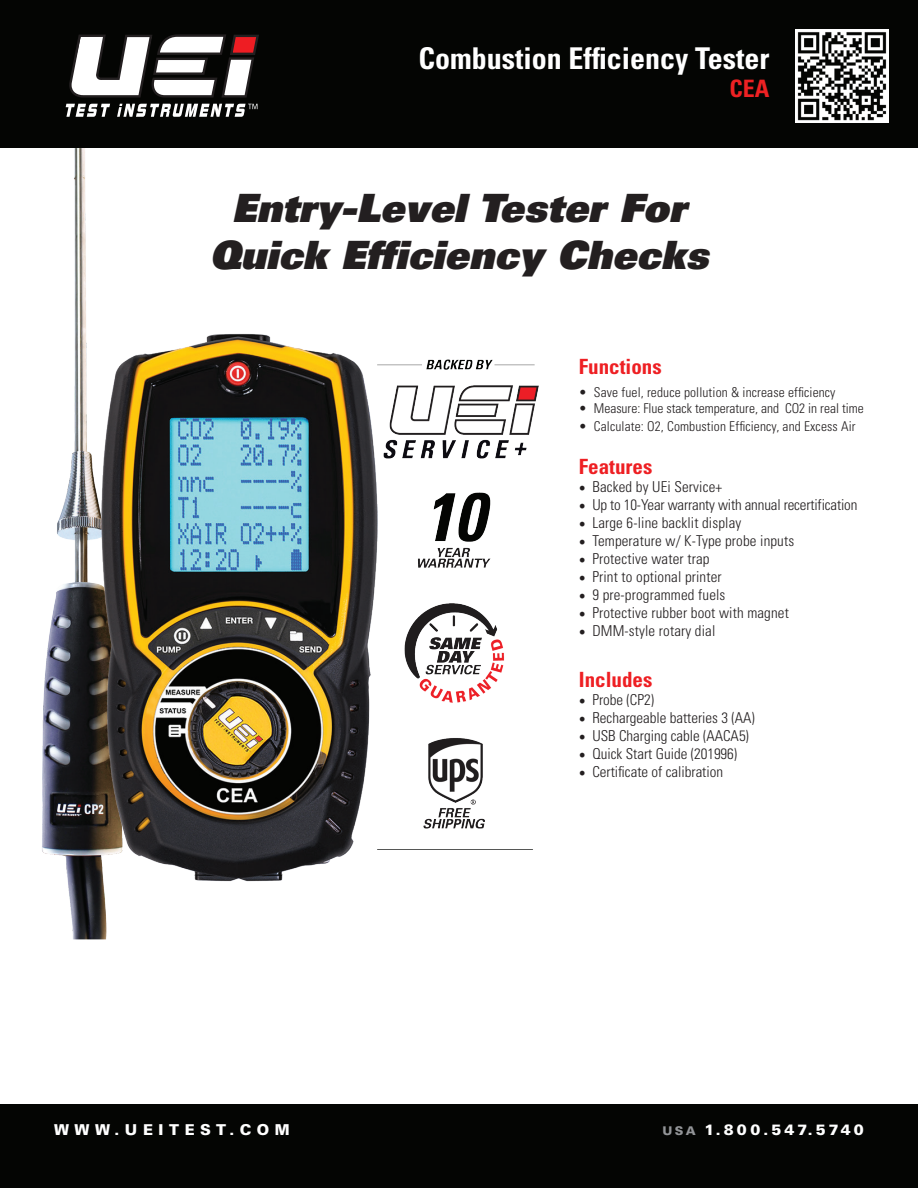
<style>
.page{position:relative;width:918px;height:1188px;background:#fff}
.page>*{position:absolute;margin:0;border:0;box-sizing:border-box;transform-origin:0 0}
.t1{font:39px/46.8px "Univers LT Std X Black Obl";color:#231f20;text-align:center}
.t2{font:700 condensed 30px "Univers LT Std";color:#fff}
.t3{font:700 condensed 24px "Univers LT Std";color:#ee2123}
.t4{font:700 condensed 21px "Univers LT Std";color:#ee1f23}
.t5{font:300 condensed 15px "Univers LT Std";letter-spacing:.01em;color:#231f20}
.t6{font:300 condensed 15px "Univers LT Std";letter-spacing:-.01em;color:#231f20}
.t7{font:900 15px "Univers LT Std";letter-spacing:.2em;color:#fff}
.t8{font:900 15px "Univers LT Std";letter-spacing:.37em;color:#fff}
.t9{font:300 condensed 13.5px "Univers LT Std";letter-spacing:.01em;color:#231f20}
.s1{font-family:"Minion Pro";font-weight:400;font-stretch:normal;font-size:18px}
.s2{font-size:12px;color:#939598}
</style>
<div class="page">
<div style="left:0;top:1104px;width:918px;height:84px;background:#040503"></div>
<div style="left:0;top:0;width:918px;height:148px;background:#040503"></div>
<svg style="left:69px;top:34px;width:190px;height:64px"></svg>
<svg style="left:66px;top:104px;width:192px;height:13px"></svg>
<img style="left:796px;top:29px;width:93px;height:93px">
<img style="left:42px;top:148px;width:65px;height:791px">
<img style="left:101px;top:329px;width:276px;height:558px">
<img style="left:377px;top:359px;width:161px;height:470px">
<h2 class="t2" style="left:418px;top:39px;width:353px">Combustion Efficiency Tester</h2>
<h3 class="t3" style="left:729px;top:74px;width:42px">CEA</h3>
<h1 class="t1" style="left:209px;top:184px;width:501px">Entry-Level Tester For<br>Quick Efficiency Checks</h1>
<h3 class="t4" style="left:579px;top:354px;width:84px">Functions</h3>
<p class="t9" style="left:579px;top:384px;width:258px">• Save fuel, reduce pollution &amp; increase efficiency</p>
<p class="t9" style="left:579px;top:400px;width:286px">• Measure: Flue stack temperature, and CO2 in real time</p>
<p class="t9" style="left:579px;top:418px;width:278px">• Calculate: O2, Combustion Efficiency, and Excess Air</p>
<h3 class="t4" style="left:579px;top:454px;width:75px">Features</h3>
<p class="t5" style="left:579px;top:478px;width:145px"><span class="s1">•</span> Backed by UEi Service+</p>
<p class="t6" style="left:579px;top:496px;width:280px"><span class="s1">•</span> Up to 10-Year warranty with annual recertification</p>
<p class="t5" style="left:579px;top:514px;width:164px"><span class="s1">•</span> Large 6-line backlit display</p>
<p class="t5" style="left:579px;top:532px;width:217px"><span class="s1">•</span> Temperature w/ K-Type probe inputs</p>
<p class="t5" style="left:579px;top:550px;width:132px"><span class="s1">•</span> Protective water trap</p>
<p class="t5" style="left:579px;top:568px;width:144px"><span class="s1">•</span> Print to optional printer</p>
<p class="t5" style="left:579px;top:586px;width:148px"><span class="s1">•</span> 9 pre-programmed fuels</p>
<p class="t5" style="left:579px;top:604px;width:212px"><span class="s1">•</span> Protective rubber boot with magnet</p>
<p class="t5" style="left:579px;top:622px;width:138px"><span class="s1">•</span> DMM-style rotary dial</p>
<h3 class="t4" style="left:579px;top:666px;width:75px">Includes</h3>
<p class="t5" style="left:579px;top:691px;width:77px"><span class="s1">•</span> Probe (CP2)</p>
<p class="t5" style="left:579px;top:709px;width:177px"><span class="s1">•</span> Rechargeable batteries 3 (AA)</p>
<p class="t5" style="left:579px;top:727px;width:172px"><span class="s1">•</span> USB Charging cable (AACA5)</p>
<p class="t5" style="left:579px;top:745px;width:160px"><span class="s1">•</span> Quick Start Guide (201996)</p>
<p class="t5" style="left:579px;top:763px;width:146px"><span class="s1">•</span> Certificate of calibration</p>
<p class="t8" style="left:54px;top:1120px;width:237px">WWW.UEITEST.COM</p>
<p class="t7" style="left:663px;top:1120px;width:203px"><span class="s2">USA</span> 1.800.547.5740</p>
</div>
